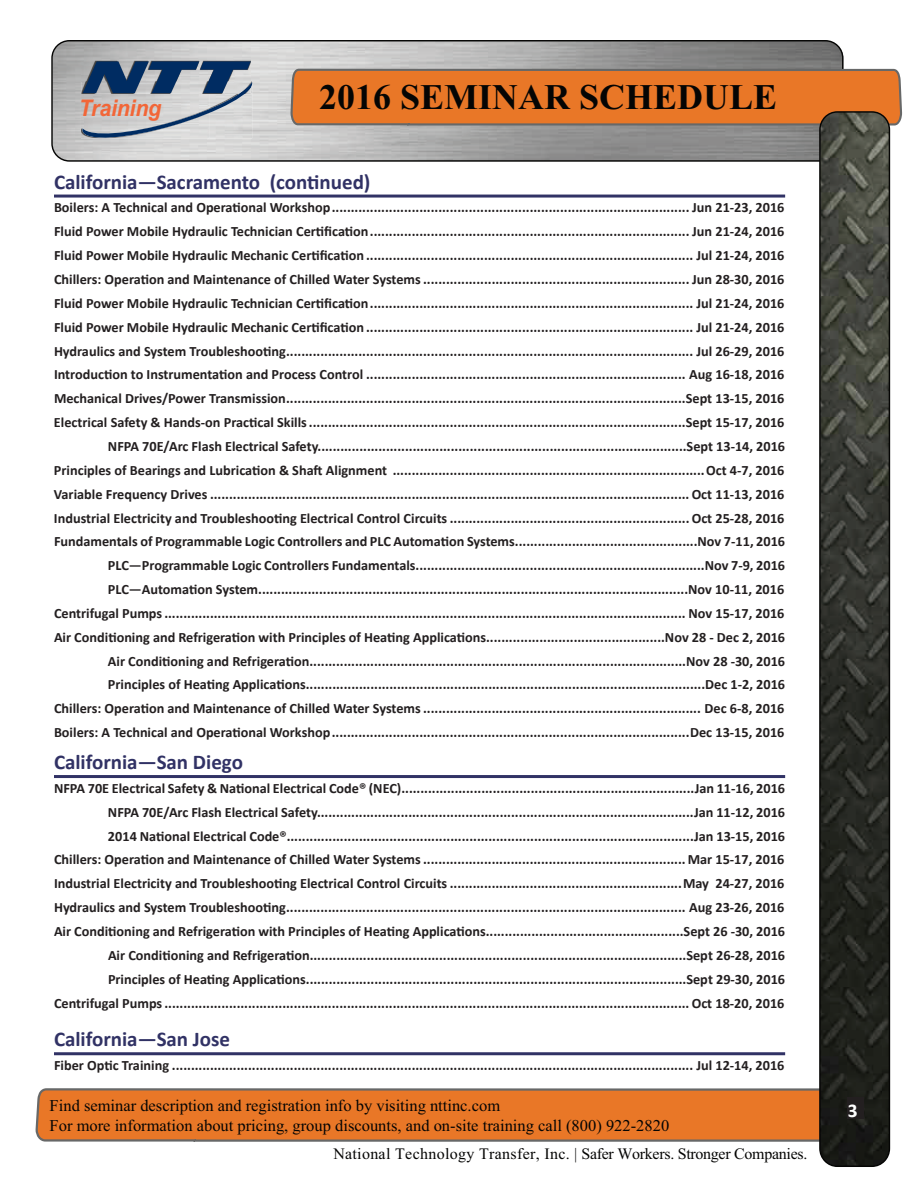
<style>
.page{position:relative;width:918px;height:1188px;background:#fff}
.page>*{position:absolute;margin:0;border:0;box-sizing:border-box;transform-origin:0 0}
.t1{font:700 36px "Times New Roman";color:#050504}
.t2{font:italic 700 22.95px "Arial";letter-spacing:-.01em;color:#f26638;scale:.93 1}
.t3{font:700 21px "Calibri";color:#313265}
.t4{font:19.5px "Times New Roman";color:#fff}
.t5{font:700 19.5px "Calibri";color:#fff}
.t6{font:700 18px "Calibri";color:#fff}
.t7{font:16.5px/19.8px "Times New Roman";color:#050504}
.t8{font:15.9px "Times New Roman";letter-spacing:-.01em;color:#050504}
.t9{font:700 14.25px/23.9px "Calibri";color:#231f20;text-align:right}
.s1{font-size:19.5px}
</style>
<div class="page">
<svg style="left:51px;top:40px;width:793px;height:122px"></svg>
<svg style="left:291px;top:69px;width:611px;height:57px"></svg>
<svg style="left:36px;top:1088px;width:783px;height:54px;fill:#e97727"></svg>
<svg style="left:819px;top:111px;width:71px;height:1056px"></svg>
<svg style="left:82px;top:61px;width:173px;height:81px"></svg>
<div style="left:848px;top:1097px;width:16px;height:22px;background:#231f20"></div>
<hr style="left:54px;top:195px;width:731px;height:3px;background:#313265">
<hr style="left:54px;top:775px;width:731px;height:3px;background:#313265">
<hr style="left:54px;top:1052px;width:731px;height:3px;background:#313265">
<h2 class="t2" style="left:79px;top:93px;width:90px">Training</h2>
<h1 class="t1" style="left:319px;top:72px;width:460px">2016 SEMINAR SCHEDULE</h1>
<h3 class="t3" style="left:54px;top:168px;width:318px">California—Sacramento (continued)</h3>
<p class="t9" style="left:54px;top:196px;width:733px">Boilers: A Technical and Operational Workshop.............................................................................................. Jun 21-23, 2016<br>Fluid Power Mobile Hydraulic Technician Certification.................................................................................... Jun 21-24, 2016<br>Fluid Power Mobile Hydraulic Mechanic Certification ...................................................................................... Jul 21-24, 2016<br>Chillers: Operation and Maintenance of Chilled Water Systems ...................................................................... Jun 28-30, 2016<br>Fluid Power Mobile Hydraulic Technician Certification..................................................................................... Jul 21-24, 2016<br>Fluid Power Mobile Hydraulic Mechanic Certification ...................................................................................... Jul 21-24, 2016<br>Hydraulics and System Troubleshooting........................................................................................................... Jul 26-29, 2016<br>Introduction to Instrumentation and Process Control .................................................................................... Aug 16-18, 2016<br>Mechanical Drives/Power Transmission.........................................................................................................Sept 13-15, 2016<br>Electrical Safety &amp; Hands-on Practical Skills...................................................................................................Sept 15-17, 2016<br>NFPA 70E/Arc Flash Electrical Safety.................................................................................................Sept 13-14, 2016<br>Principles of Bearings and Lubrication &amp; Shaft Alignment ..................................................................................Oct 4-7, 2016<br>Variable Frequency Drives .............................................................................................................................. Oct 11-13, 2016<br>Industrial Electricity and Troubleshooting Electrical Control Circuits ...............................................................Oct 25-28, 2016<br>Fundamentals of Programmable Logic Controllers and PLC Automation Systems................................................Nov 7-11, 2016<br>PLC—Programmable Logic Controllers Fundamentals............................................................................Nov 7-9, 2016<br>PLC—Automation System.................................................................................................................Nov 10-11, 2016<br>Centrifugal Pumps......................................................................................................................................... Nov 15-17, 2016<br>Air Conditioning and Refrigeration with Principles of Heating Applications...............................................Nov 28 - Dec 2, 2016<br>Air Conditioning and Refrigeration...................................................................................................Nov 28 -30, 2016<br>Principles of Heating Applications.........................................................................................................Dec 1-2, 2016<br>Chillers: Operation and Maintenance of Chilled Water Systems ......................................................................... Dec 6-8, 2016<br>Boilers: A Technical and Operational Workshop..............................................................................................Dec 13-15, 2016</p>
<h3 class="t3" style="left:54px;top:749px;width:191px">California—San Diego</h3>
<p class="t9" style="left:54px;top:776px;width:733px">NFPA 70E Electrical Safety &amp; National Electrical Code® (NEC).............................................................................Jan 11-16, 2016<br>NFPA 70E/Arc Flash Electrical Safety...................................................................................................Jan 11-12, 2016<br>2014 National Electrical Code®...........................................................................................................Jan 13-15, 2016<br>Chillers: Operation and Maintenance of Chilled Water Systems .....................................................................Mar 15-17, 2016<br>Industrial Electricity and Troubleshooting Electrical Control Circuits .............................................................May 24-27, 2016<br>Hydraulics and System Troubleshooting......................................................................................................... Aug 23-26, 2016<br>Air Conditioning and Refrigeration with Principles of Heating Applications....................................................Sept 26 -30, 2016<br>Air Conditioning and Refrigeration...................................................................................................Sept 26-28, 2016<br>Principles of Heating Applications....................................................................................................Sept 29-30, 2016<br>Centrifugal Pumps.......................................................................................................................................... Oct 18-20, 2016</p>
<h3 class="t3" style="left:54px;top:1026px;width:178px">California—San Jose</h3>
<p class="t9" style="left:54px;top:1053px;width:732px">Fiber Optic Training ......................................................................................................................................... Jul 12-14, 2016</p>
<p class="t7" style="left:50px;top:1095px;width:621px">Find seminar description and registration info by visiting nttinc.com<br>For more information about pricing, group discounts, and on-site training call (800) 922-2820</p>
<p class="t8" style="left:334px;top:1143px;width:475px">National Technology Transfer, Inc. | Safer Workers. Stronger Companies.</p>
<p class="t6" style="left:844px;top:1091px;width:15px">3<span class="s1">3</span></p>
<h3 class="t5" style="left:848px;top:1098px;width:11px">3</h3>
<h3 class="t4" style="left:850px;top:1099px;width:11px">1</h3>
</div>
